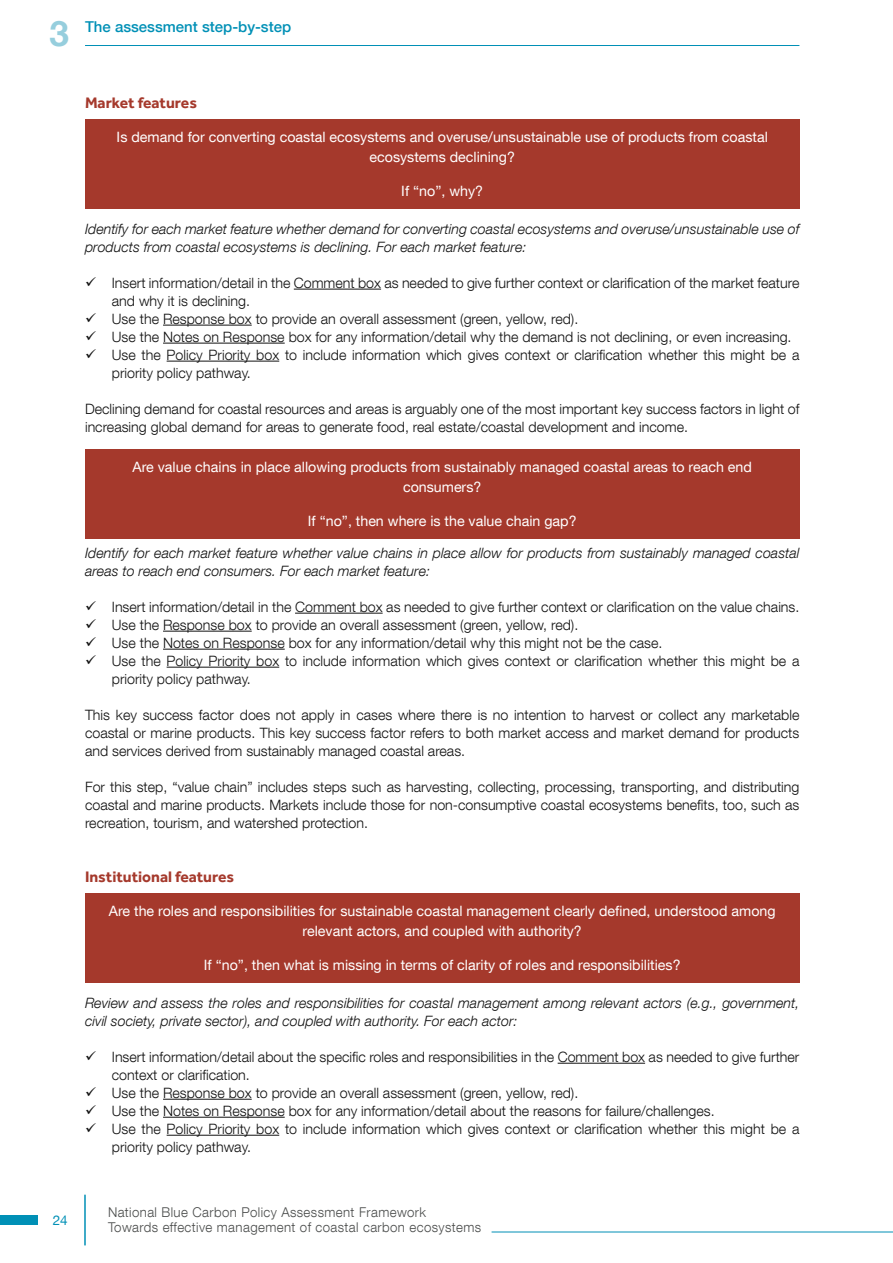
<style>
.page{position:relative;width:893px;height:1263px;background:#fff}
.page>*{position:absolute;margin:0;border:0;box-sizing:border-box;transform-origin:0 0}
.t1{font:700 35.1px "Helvetica Neue LT Com";color:#96cedd}
.t2{font:700 15.75px "Effra";color:#a5392c}
.t3{font:500 15px "Helvetica Neue LT Com";color:#0090b6}
.t4{font:300 14.25px/18px "Helvetica Neue LT Com";color:#121212}
.t5{font:italic 300 14.25px/18px "Helvetica Neue LT Com";color:#121212}
.t6{font:14.25px/19.5px "Helvetica Neue LT Com";color:#fff;text-align:center}
.t7{font:300 13.5px/15px "Helvetica Neue LT Com";letter-spacing:.03em;color:#4a4c4b}
.t8{font:13.5px "Helvetica Neue LT Com";color:#0090b6}
</style>
<div class="page">
<div style="left:0;top:1215px;width:38px;height:10px;background:#0090b6"></div>
<hr style="left:492px;top:1231px;width:401px;height:1px;background:#0090b6">
<hr style="left:84px;top:1195px;width:2px;height:50px;background:#0090b6">
<hr style="left:85px;top:45px;width:714px;height:1px;background:#0090b6">
<hr style="left:294px;top:289px;width:87px;height:1px;background:#121212">
<hr style="left:163px;top:325px;width:89px;height:1px;background:#121212">
<hr style="left:163px;top:343px;width:122px;height:1px;background:#121212">
<hr style="left:167px;top:361px;width:112px;height:1px;background:#121212">
<hr style="left:295px;top:613px;width:88px;height:1px;background:#121212">
<hr style="left:163px;top:631px;width:89px;height:1px;background:#121212">
<hr style="left:163px;top:649px;width:122px;height:1px;background:#121212">
<hr style="left:167px;top:667px;width:112px;height:1px;background:#121212">
<hr style="left:558px;top:1063px;width:87px;height:1px;background:#121212">
<hr style="left:163px;top:1099px;width:89px;height:1px;background:#121212">
<hr style="left:163px;top:1117px;width:122px;height:1px;background:#121212">
<hr style="left:167px;top:1135px;width:112px;height:1px;background:#121212">
<div style="left:85px;top:119px;width:714px;height:90px;background:#a5392c"></div>
<div style="left:85px;top:449px;width:714px;height:90px;background:#a5392c"></div>
<div style="left:85px;top:893px;width:714px;height:90px;background:#a5392c"></div>
<h1 class="t1" style="left:49px;top:11px;width:21px">3</h1>
<p class="t3" style="left:85px;top:17px;width:208px">The assessment step-by-step</p>
<p class="t2" style="left:85px;top:93px;width:113px">Market features</p>
<p class="t6" style="left:117px;top:127px;width:653px">Is demand for converting coastal ecosystems and overuse/unsustainable use of products from coastal ecosystems declining?</p>
<p class="t6" style="left:401px;top:181px;width:83px">If “no”, why?</p>
<p class="t5" style="left:85px;top:220px;width:716px">Identify for each market feature whether demand for converting coastal ecosystems and overuse/unsustainable use of products from coastal ecosystems is declining. For each market feature:</p>
<p class="t4" style="left:112px;top:274px;width:689px">Insert information/detail in the Comment box as needed to give further context or clarification of the market feature and why it is declining.<br>Use the Response box to provide an overall assessment (green, yellow, red).<br>Use the Notes on Response box for any information/detail why the demand is not declining, or even increasing.<br>Use the Policy Priority box to include information which gives context or clarification whether this might be a priority policy pathway.</p>
<p class="t4" style="left:85px;top:400px;width:716px">Declining demand for coastal resources and areas is arguably one of the most important key success factors in light of increasing global demand for areas to generate food, real estate/coastal development and income.</p>
<p class="t6" style="left:132px;top:457px;width:621px">Are value chains in place allowing products from sustainably managed coastal areas to reach end consumers?</p>
<p class="t6" style="left:308px;top:511px;width:270px">If “no”, then where is the value chain gap?</p>
<p class="t5" style="left:85px;top:544px;width:716px">Identify for each market feature whether value chains in place allow for products from sustainably managed coastal areas to reach end consumers. For each market feature:</p>
<p class="t4" style="left:112px;top:598px;width:689px">Insert information/detail in the Comment box as needed to give further context or clarification on the value chains.<br>Use the Response box to provide an overall assessment (green, yellow, red).<br>Use the Notes on Response box for any information/detail why this might not be the case.<br>Use the Policy Priority box to include information which gives context or clarification whether this might be a priority policy pathway.</p>
<p class="t4" style="left:85px;top:706px;width:716px;text-align:justify">This key success factor does not apply in cases where there is no intention to harvest or collect any marketable coastal or marine products. This key success factor refers to both market access and market demand for products and services derived from sustainably managed coastal areas.</p>
<p class="t4" style="left:85px;top:778px;width:716px;text-align:justify">For this step, “value chain” includes steps such as harvesting, collecting, processing, transporting, and distributing coastal and marine products. Markets include those for non-consumptive coastal ecosystems benefits, too, such as recreation, tourism, and watershed protection.</p>
<p class="t2" style="left:85px;top:867px;width:151px">Institutional features</p>
<p class="t6" style="left:109px;top:901px;width:668px">Are the roles and responsibilities for sustainable coastal management clearly defined, understood among relevant actors, and coupled with authority?</p>
<p class="t6" style="left:204px;top:955px;width:478px">If “no”, then what is missing in terms of clarity of roles and responsibilities?</p>
<p class="t5" style="left:85px;top:994px;width:716px">Review and assess the roles and responsibilities for coastal management among relevant actors (e.g., government, civil society, private sector), and coupled with authority. For each actor:</p>
<p class="t4" style="left:112px;top:1048px;width:689px">Insert information/detail about the specific roles and responsibilities in the Comment box as needed to give further context or clarification.<br>Use the Response box to provide an overall assessment (green, yellow, red).<br>Use the Notes on Response box for any information/detail about the reasons for failure/challenges.<br>Use the Policy Priority box to include information which gives context or clarification whether this might be a priority policy pathway.</p>
<p class="t8" style="left:53px;top:1212px;width:17px">24</p>
<p class="t7" style="left:108px;top:1204px;width:375px">National Blue Carbon Policy Assessment Framework<br>Towards effective management of coastal carbon ecosystems</p>
</div>
